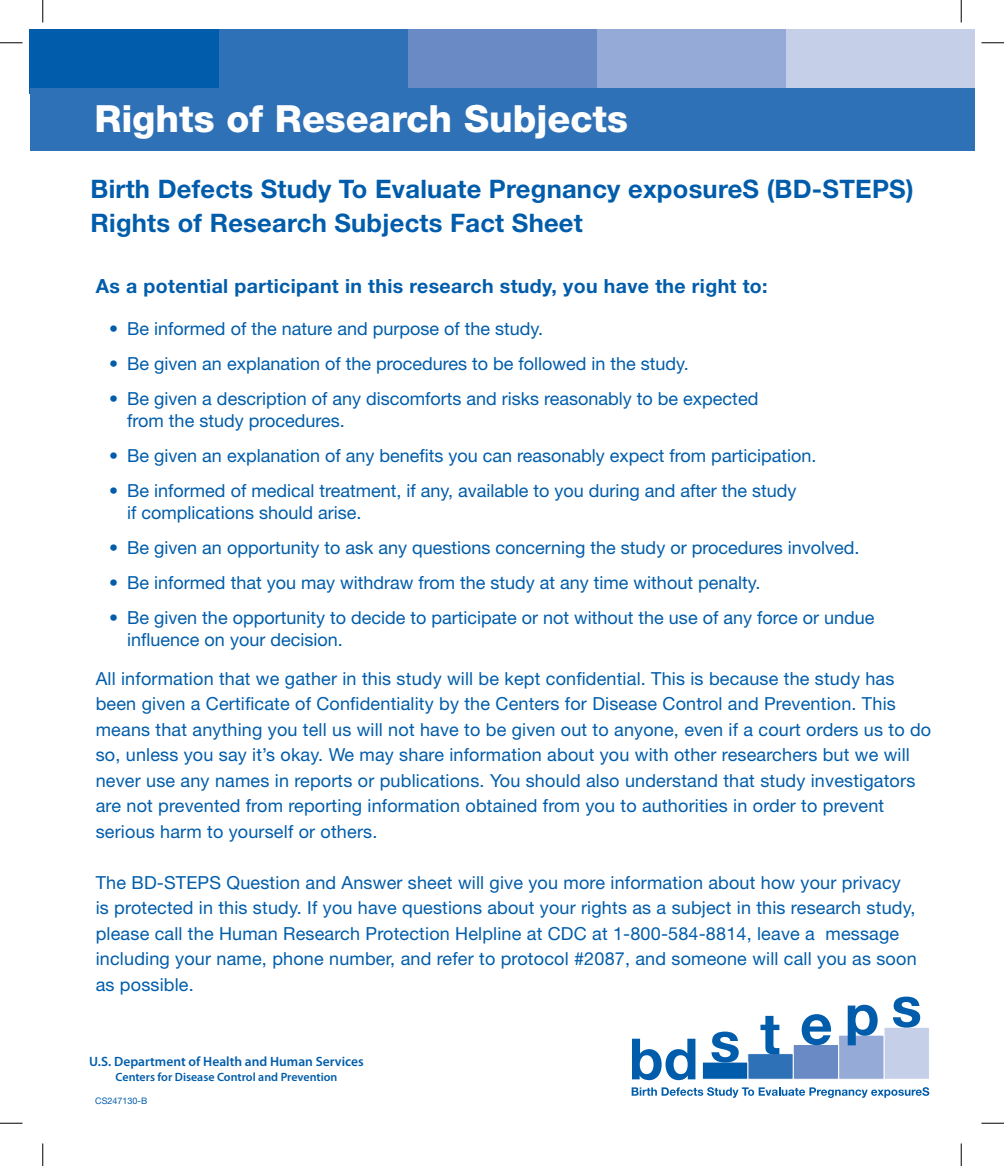
<style>
.page{position:relative;width:1004px;height:1166px;background:#fff}
.page>*{position:absolute;margin:0;border:0;box-sizing:border-box;transform-origin:0 0}
.t1{font:800 37.5px "Helvetica Neue LT Std";color:#fff}
.t2{font:700 25.5px/34.5px "Helvetica Neue LT Std";letter-spacing:.01em;color:#015dab}
.t3{font:700 19.5px "Helvetica Neue LT Std";letter-spacing:.02em;color:#015dab}
.t4{font:18px/25.5px "Helvetica Neue LT Std";letter-spacing:.01em;color:#015dab}
.t5{font:600 13.5px "Myriad Pro";color:#015dab}
.t6{font:600 12px "Myriad Pro";color:#015dab}
.t7{font:9px "Helvetica Neue LT Std";color:#015dab}
</style>
<div class="page">
<div style="left:784px;top:29px;width:190px;height:65px;background:#c6cfe8"></div>
<div style="left:596px;top:29px;width:189px;height:65px;background:#95aad6"></div>
<div style="left:407px;top:29px;width:189px;height:65px;background:#6a8ac5"></div>
<div style="left:218px;top:29px;width:190px;height:65px;background:#2f71b7"></div>
<div style="left:29px;top:29px;width:190px;height:65px;background:#015dab"></div>
<svg style="left:632px;top:1038px;width:63px;height:42px"></svg>
<svg style="left:631px;top:1087px;width:298px;height:11px"></svg>
<div style="left:884px;top:1027px;width:45px;height:52px;background:#c6cfe8"></div>
<div style="left:883px;top:1026px;width:46px;height:53px;border:1px solid #fff"></div>
<div style="left:838px;top:1034px;width:46px;height:45px;background:#95aad6;border:1px solid #fff"></div>
<svg style="left:847px;top:1004px;width:30px;height:41px"></svg>
<div style="left:792px;top:1044px;width:47px;height:35px;background:#6a8ac5;border:1px solid #fff"></div>
<div style="left:747px;top:1053px;width:46px;height:26px;background:#2f71b7"></div>
<div style="left:702px;top:1061px;width:46px;height:18px;background:#015dab;border:1px solid #fff"></div>
<svg style="left:893px;top:996px;width:27px;height:31px"></svg>
<svg style="left:711px;top:1031px;width:27px;height:31px"></svg>
<svg style="left:801px;top:1014px;width:30px;height:31px"></svg>
<svg style="left:760px;top:1015px;width:19px;height:39px"></svg>
<div style="left:30px;top:88px;width:944px;height:63px;background:#2f71b7"></div>
<svg style="left:0;top:42px;width:22px;height:1px"></svg>
<svg style="left:981px;top:42px;width:23px;height:1px"></svg>
<svg style="left:0;top:1122px;width:22px;height:1px"></svg>
<svg style="left:981px;top:1122px;width:23px;height:1px"></svg>
<svg style="left:42px;top:0;width:1px;height:22px"></svg>
<svg style="left:42px;top:1143px;width:1px;height:23px"></svg>
<svg style="left:960px;top:0;width:1px;height:22px"></svg>
<svg style="left:960px;top:1143px;width:1px;height:23px"></svg>
<h1 class="t1" style="left:94px;top:97px;width:535px">Rights of Research Subjects</h1>
<h2 class="t2" style="left:90px;top:171px;width:824px">Birth Defects Study To Evaluate Pregnancy exposureS (BD-STEPS)<br>Rights of Research Subjects Fact Sheet</h2>
<p class="t3" style="left:96px;top:274px;width:673px">As a potential participant in this research study, you have the right to:</p>
<p class="t4" style="left:109px;top:315px;width:435px">• Be informed of the nature and purpose of the study.</p>
<p class="t4" style="left:109px;top:350px;width:581px">• Be given an explanation of the procedures to be followed in the study.</p>
<p class="t4" style="left:127px;top:388px;width:632px;line-height:21.6px;text-indent:-18px">• Be given a description of any discomforts and risks reasonably to be expected from the study procedures.</p>
<p class="t4" style="left:109px;top:442px;width:708px">• Be given an explanation of any benefits you can reasonably expect from participation.</p>
<p class="t4" style="left:127px;top:479px;width:670px;line-height:21.6px;text-indent:-18px">• Be informed of medical treatment, if any, available to you during and after the study if complications should arise.</p>
<p class="t4" style="left:109px;top:534px;width:751px">• Be given an opportunity to ask any questions concerning the study or procedures involved.</p>
<p class="t4" style="left:109px;top:569px;width:652px">• Be informed that you may withdraw from the study at any time without penalty.</p>
<p class="t4" style="left:127px;top:606px;width:748px;line-height:21.6px;text-indent:-18px">• Be given the opportunity to decide to participate or not without the use of any force or undue influence on your decision.</p>
<p class="t4" style="left:96px;top:665px;width:837px">All information that we gather in this study will be kept confidential. This is because the study has been given a Certificate of Confidentiality by the Centers for Disease Control and Prevention. This means that anything you tell us will not have to be given out to anyone, even if a court orders us to do so, unless you say it’s okay. We may share information about you with other researchers but we will never use any names in reports or publications. You should also understand that study investigators are not prevented from reporting information obtained from you to authorities in order to prevent serious harm to yourself or others.</p>
<p class="t4" style="left:96px;top:869px;width:822px">The BD-STEPS Question and Answer sheet will give you more information about how your privacy is protected in this study. If you have questions about your rights as a subject in this research study, please call the Human Research Protection Helpline at CDC at 1-800-584-8814, leave a message including your name, phone number, and refer to protocol #2087, and someone will call you as soon as possible.</p>
<p class="t5" style="left:89px;top:1054px;width:276px">U.S. Department of Health and Human Services</p>
<p class="t6" style="left:116px;top:1070px;width:223px">Centers for Disease Control and Prevention</p>
<p class="t7" style="left:95px;top:1095px;width:54px">CS247130-B</p>
</div>
